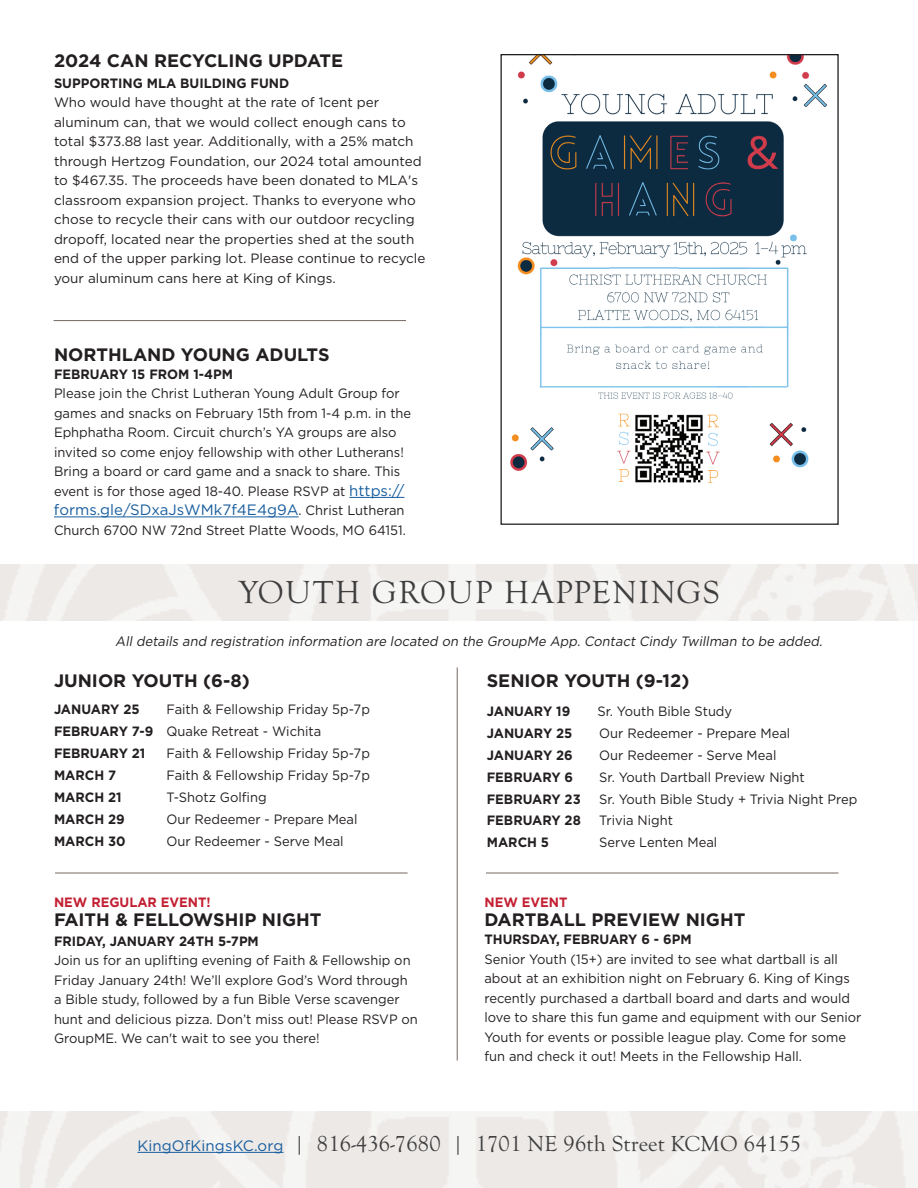
<style>
.page{position:relative;width:918px;height:1188px;background:#fff}
.page>*{position:absolute;margin:0;border:0;box-sizing:border-box;transform-origin:0 0}
.t1{font:33px "Goudy Old Sty";letter-spacing:.05em;color:#3e3e3f}
.t2{font:22.5px "Goudy Old Sty";letter-spacing:.01em;color:#3e3e3f}
.t3{font:700 18px "Gotham";color:#231f20}
.t4{font:15px "Gotham";color:#175d9e}
.t5{font:13.5px/19.5px "Gotham";color:#231f20;scale:.96 1}
.t6{font:13.5px/19.5px "Gotham";color:#231f20}
.t7{font:700 13.5px "Gotham";color:#231f20;scale:.96 1}
.t8{font:italic 13.5px "Gotham";color:#231f20;scale:.96 1}
.t9{font:700 13.5px "Gotham";color:#c31f32;scale:.96 1}
.s1{font-size:15px;color:#175d9e}
.s2{font-size:13.5px;color:#231f20}
.s3{font-weight:700}
.s4{font-family:"Gotham";font-size:15px;color:#175d9e}
</style>
<div class="page">
<hr style="left:137px;top:1152px;width:147px;height:1px;background:#175d9e">
<hr style="left:349px;top:497px;width:55px;height:1px;background:#175d9e">
<hr style="left:54px;top:517px;width:245px;height:1px;background:#175d9e">
<img style="left:510px;top:56px;width:317px;height:427px">
<div style="left:500px;top:54px;width:339px;height:471px;border:1px solid #231f20"></div>
<hr style="left:457px;top:667px;width:1px;height:394px;background:#756660">
<hr style="left:54px;top:320px;width:352px;height:1px;background:#756660">
<hr style="left:55px;top:873px;width:353px;height:1px;background:#756660">
<hr style="left:486px;top:873px;width:352px;height:1px;background:#756660">
<h3 class="t3" style="left:54px;top:49px;width:291px">2024 CAN RECYCLING UPDATE</h3>
<p class="t7" style="left:54px;top:74px;width:247px">SUPPORTING MLA BUILDING FUND</p>
<p class="t6" style="left:54px;top:93px;width:373px">Who would have thought at the rate of 1cent per aluminum can, that we would collect enough cans to total $373.88 last year. Additionally, with a 25% match through Hertzog Foundation, our 2024 total amounted to $467.35. The proceeds have been donated to MLA's classroom expansion project. Thanks to everyone who chose to recycle their cans with our outdoor recycling dropoff, located near the properties shed at the south end of the upper parking lot. Please continue to recycle your aluminum cans here at King of Kings.</p>
<h3 class="t3" style="left:54px;top:343px;width:277px">NORTHLAND YOUNG ADULTS</h3>
<p class="t7" style="left:54px;top:365px;width:188px">FEBRUARY 15 FROM 1-4PM</p>
<p class="t5" style="left:54px;top:384px;width:374px">Please join the Christ Lutheran Young Adult Group for games and snacks on February 15th from 1-4 p.m. in the Ephphatha Room. Circuit church’s YA groups are also invited so come enjoy fellowship with other Lutherans!<br>Bring a board or card game and a snack to share. This event is for those aged 18-40. Please RSVP at <span class="s1">https://</span></p>
<p class="t4" style="left:54px;top:500px;width:352px">forms.gle/SDxaJsWMk7f4E4g9A<span class="s2">. Christ Lutheran</span></p>
<p class="t5" style="left:54px;top:520px;width:368px">Church 6700 NW 72nd Street Platte Woods, MO 64151.</p>
<h1 class="t1" style="left:239px;top:574px;width:483px">YOUTH GROUP HAPPENINGS</h1>
<p class="t8" style="left:115px;top:632px;width:741px">All details and registration information are located on the GroupMe App. Contact Cindy Twillman to be added.</p>
<h3 class="t3" style="left:487px;top:669px;width:204px">SENIOR YOUTH (9-12)</h3>
<p class="t7" style="left:487px;top:702px;width:88px">JANUARY 19</p>
<p class="t5" style="left:597px;top:701px;width:142px">Sr. Youth Bible Study</p>
<p class="t7" style="left:487px;top:724px;width:91px">JANUARY 25</p>
<p class="t5" style="left:599px;top:723px;width:200px">Our Redeemer - Prepare Meal</p>
<p class="t7" style="left:487px;top:746px;width:91px">JANUARY 26</p>
<p class="t5" style="left:599px;top:745px;width:186px">Our Redeemer - Serve Meal</p>
<p class="t7" style="left:487px;top:768px;width:92px">FEBRUARY 6</p>
<p class="t5" style="left:599px;top:767px;width:216px">Sr. Youth Dartball Preview Night</p>
<p class="t7" style="left:487px;top:790px;width:99px">FEBRUARY 23</p>
<p class="t5" style="left:599px;top:789px;width:270px">Sr. Youth Bible Study + Trivia Night Prep</p>
<p class="t7" style="left:487px;top:812px;width:99px">FEBRUARY 28</p>
<p class="t5" style="left:599px;top:811px;width:78px">Trivia Night</p>
<p class="t7" style="left:487px;top:834px;width:66px">MARCH 5</p>
<p class="t5" style="left:599px;top:833px;width:124px">Serve Lenten Meal</p>
<h3 class="t3" style="left:54px;top:669px;width:197px">JUNIOR YOUTH (6-8)</h3>
<p class="t7" style="left:54px;top:701px;width:91px">JANUARY 25</p>
<p class="t5" style="left:54px;top:698px;width:331px;line-height:21.9px;text-indent:113px">Faith &amp; Fellowship Friday 5p-7p<br><span class="s3">FEBRUARY 7-9</span> Quake Retreat - Wichita<br><span class="s3">FEBRUARY 21</span></p>
<p class="t5" style="left:167px;top:743px;width:213px">Faith &amp; Fellowship Friday 5p-7p</p>
<p class="t7" style="left:54px;top:766px;width:66px">MARCH 7</p>
<p class="t5" style="left:167px;top:765px;width:213px">Faith &amp; Fellowship Friday 5p-7p</p>
<p class="t7" style="left:54px;top:788px;width:72px">MARCH 21</p>
<p class="t5" style="left:167px;top:787px;width:106px">T-Shotz Golfing</p>
<p class="t7" style="left:54px;top:810px;width:75px">MARCH 29</p>
<p class="t5" style="left:167px;top:809px;width:200px">Our Redeemer - Prepare Meal</p>
<p class="t7" style="left:54px;top:832px;width:76px">MARCH 30</p>
<p class="t5" style="left:167px;top:831px;width:186px">Our Redeemer - Serve Meal</p>
<p class="t9" style="left:54px;top:893px;width:165px">NEW REGULAR EVENT!</p>
<h3 class="t3" style="left:54px;top:908px;width:269px">FAITH &amp; FELLOWSHIP NIGHT</h3>
<p class="t7" style="left:54px;top:932px;width:215px">FRIDAY, JANUARY 24TH 5-7PM</p>
<p class="t5" style="left:54px;top:951px;width:381px">Join us for an uplifting evening of Faith &amp; Fellowship on Friday January 24th! We’ll explore God’s Word through a Bible study, followed by a fun Bible Verse scavenger hunt and delicious pizza. Don’t miss out! Please RSVP on GroupME. We can't wait to see you there!</p>
<p class="t9" style="left:484px;top:893px;width:88px">NEW EVENT</p>
<h3 class="t3" style="left:484px;top:908px;width:263px">DARTBALL PREVIEW NIGHT</h3>
<p class="t7" style="left:484px;top:931px;width:217px">THURSDAY, FEBRUARY 6 - 6PM</p>
<p class="t5" style="left:484px;top:949px;width:394px">Senior Youth (15+) are invited to see what dartball is all about at an exhibition night on February 6. King of Kings recently purchased a dartball board and darts and would love to share this fun game and equipment with our Senior Youth for events or possible league play. Come for some fun and check it out! Meets in the Fellowship Hall.</p>
<h2 class="t2" style="left:137px;top:1131px;width:665px"><span class="s4">KingOfKingsKC.org</span> | 816-436-7680 | 1701 NE 96th Street KCMO 64155</h2>
</div>
